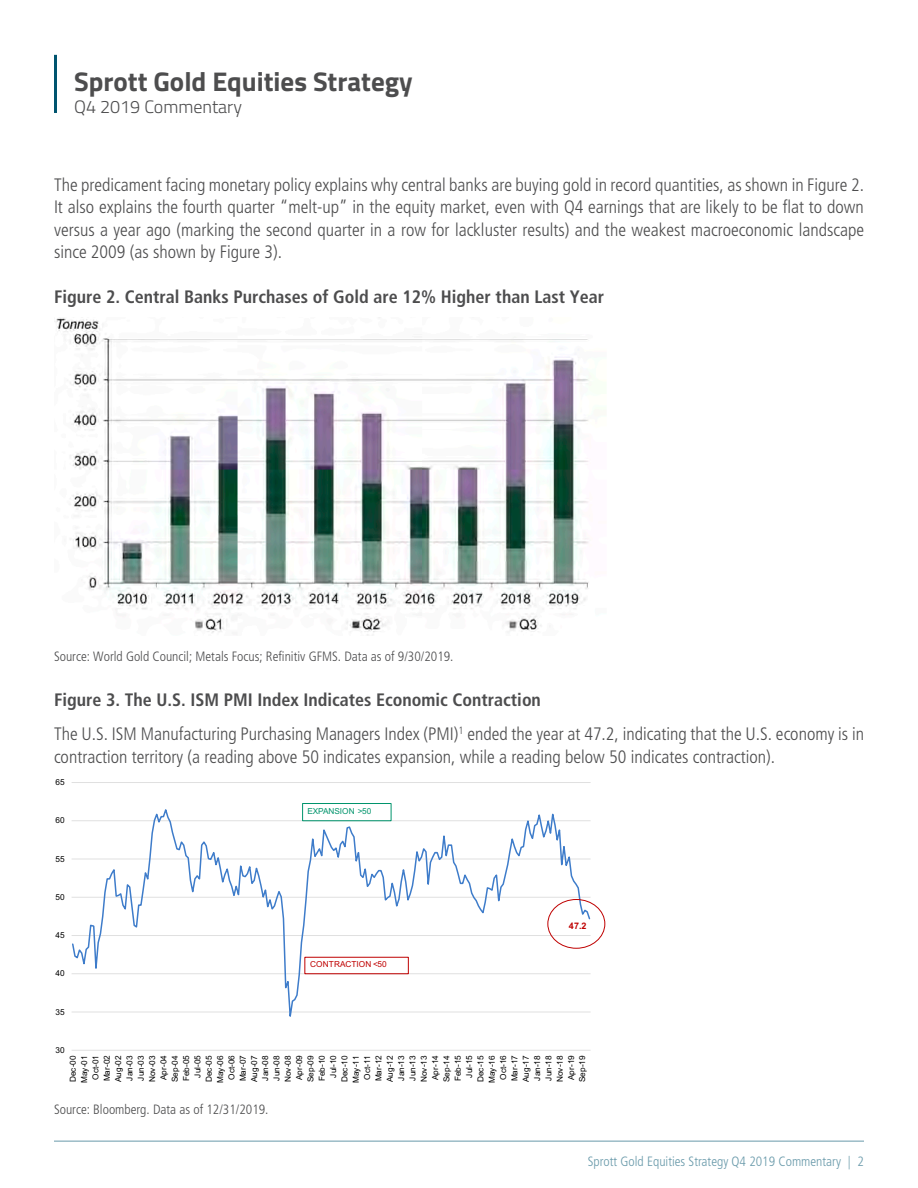
<style>
.page{position:relative;width:918px;height:1188px;background:#fff}
.page>*{position:absolute;margin:0;border:0;box-sizing:border-box;transform-origin:0 0}
.t1{font:700 27px "Titillium Web";color:#4d4d4e}
.t2{font:300 condensed 18px/22.5px "Frutiger LT Std";color:#4d4d4e;text-align:justify}
.t3{font:700 condensed 18px "Frutiger LT Std";color:#4d4d4e}
.t4{font:300 18px "Titillium Web";color:#4d4d4e}
.t5{font:300 condensed 13.5px "Frutiger LT Std";color:#4d4d4e}
.t6{font:300 condensed 13.5px "Frutiger LT Std";color:#699aaa}
.t7{font:700 9px "Arial";color:#bf0000}
.t8{font:8.25px/11.2px "Arial";letter-spacing:-.01em;color:#000;text-align:right}
.t9{font:8.25px "Arial";letter-spacing:.005em;color:#bf0000}
.t10{font:8.25px "Arial";letter-spacing:-.03em;color:#00946c}
.s1{font-weight:700}
</style>
<div class="page">
<hr style="left:54px;top:1141px;width:810px;height:1px;background:#699aaa">
<hr style="left:54px;top:55px;width:3px;height:58px;background:#00546f">
<img style="left:54px;top:318px;width:535px;height:317px">
<svg style="left:71px;top:782px;width:535px;height:269px"></svg>
<div style="left:547px;top:899px;width:58px;height:50px;border:1px solid #bf0000;border-radius:50%"></div>
<div style="left:304px;top:957px;width:105px;height:17px;border:1px solid #bf0000"></div>
<div style="left:302px;top:803px;width:89px;height:18px;border:1px solid #00946c"></div>
<h1 class="t1" style="left:74px;top:61px;width:340px">Sprott Gold Equities Strategy</h1>
<p class="t4" style="left:74px;top:94px;width:169px">Q4 2019 Commentary</p>
<p class="t2" style="left:54px;top:173px;width:812px">The predicament facing monetary policy explains why central banks are buying gold in record quantities, as shown in Figure 2.<br>It also explains the fourth quarter “melt-up” in the equity market, even with Q4 earnings that are likely to be flat to down versus a year ago (marking the second quarter in a row for lackluster results) and the weakest macroeconomic landscape since 2009 (as shown by Figure 3).</p>
<p class="t3" style="left:54px;top:286px;width:552px">Figure 2. Central Banks Purchases of Gold are 12% Higher than Last Year</p>
<p class="t5" style="left:54px;top:649px;width:401px">Source: World Gold Council; Metals Focus; Refinitiv GFMS. Data as of 9/30/2019.</p>
<p class="t2" style="left:54px;top:684px;width:812px;line-height:33.8px"><span class="s1">Figure 3. The U.S. ISM PMI Index Indicates Economic Contraction<br></span>The U.S. ISM Manufacturing Purchasing Managers Index (PMI)<sup>1</sup> ended the year at 47.2, indicating that the U.S. economy is in</p>
<p class="t2" style="left:54px;top:746px;width:723px">contraction territory (a reading above 50 indicates expansion, while a reading below 50 indicates contraction).</p>
<p class="t8" style="left:56px;top:777px;width:11px">65</p>
<p class="t8" style="left:56px;top:815px;width:11px">60</p>
<p class="t8" style="left:56px;top:853px;width:11px">55</p>
<p class="t8" style="left:56px;top:891px;width:11px">50</p>
<p class="t8" style="left:56px;top:930px;width:11px">45</p>
<p class="t8" style="left:56px;top:968px;width:11px">40</p>
<p class="t8" style="left:56px;top:1006px;width:11px">35</p>
<p class="t8" style="left:56px;top:1044px;width:11px">30</p>
<p class="t10" style="left:308px;top:805px;width:65px">EXPANSION &gt;50</p>
<p class="t9" style="left:310px;top:958px;width:78px">CONTRACTION &lt;50</p>
<p class="t7" style="left:569px;top:920px;width:19px">47.2</p>
<p class="t8" style="left:67px;top:1083px;width:29px;rotate:-90deg">Dec-00<br>May-01<br>Oct-01<br>Mar-02<br>Aug-02<br>Jan-03<br>Jun-03<br>Nov-03<br>Apr-04<br>Sep-04<br>Feb-05<br>Jul-05<br>Dec-05<br>May-06<br>Oct-06<br>Mar-07<br>Aug-07<br>Jan-08<br>Jun-08<br>Nov-08<br>Apr-09<br>Sep-09<br>Feb-10<br>Jul-10<br>Dec-10<br>May-11<br>Oct-11<br>Mar-12<br>Aug-12<br>Jan-13<br>Jun-13<br>Nov-13<br>Apr-14<br>Sep-14<br>Feb-15<br>Jul-15<br>Dec-15<br>May-16<br>Oct-16<br>Mar-17<br>Aug-17<br>Jan-18<br>Jun-18<br>Nov-18<br>Apr-19<br>Sep-19</p>
<p class="t5" style="left:54px;top:1102px;width:216px">Source: Bloomberg. Data as of 12/31/2019.</p>
<p class="t6" style="left:588px;top:1154px;width:278px">Sprott Gold Equities Strategy Q4 2019 Commentary | 2</p>
</div>
